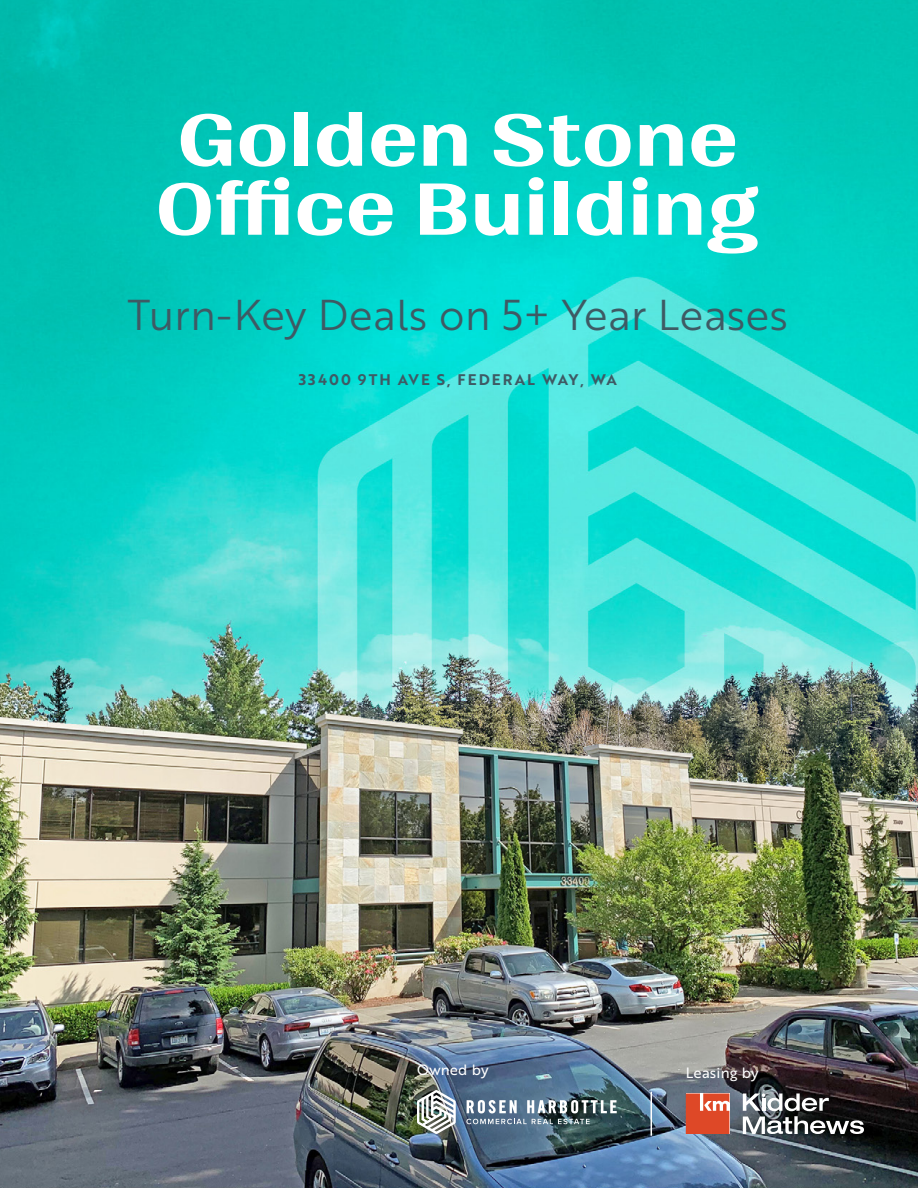
<style>
.page{position:relative;width:918px;height:1188px;background:#fff}
.page>*{position:absolute;margin:0;border:0;box-sizing:border-box;transform-origin:0 0}
.t1{font:500 87px/69px "Quilon";color:#fff}
.t2{font:42px "Brother 1816 Book";color:#3e5a64}
.t3{font:15px "Brother 1816 Bold";letter-spacing:.14em;color:#3e5a64}
.t4{font:14.55px "Brother 1816 Regular";letter-spacing:.01em;color:#fff}
</style>
<div class="page">
<img style="left:0;top:0;width:918px;height:1188px">
<svg style="left:743px;top:1093px;width:121px;height:41px"></svg>
<svg style="left:686px;top:1093px;width:43px;height:41px;background:#e25e41"></svg>
<svg style="left:467px;top:1100px;width:50px;height:13px"></svg>
<svg style="left:527px;top:1100px;width:90px;height:13px"></svg>
<svg style="left:466px;top:1119px;width:124px;height:5px"></svg>
<svg style="left:417px;top:1090px;width:39px;height:44px"></svg>
<hr style="left:651px;top:1092px;width:1px;height:44px;background:#fff">
<p class="t1" style="left:156px;top:106px;width:605px">Golden Stone<br>Office Building</p>
<p class="t2" style="left:128px;top:284px;width:662px">Turn-Key Deals on 5+ Year Leases</p>
<p class="t3" style="left:299px;top:368px;width:320px">33400 9TH AVE S, FEDERAL WAY, WA</p>
<p class="t4" style="left:417px;top:1059px;width:73px">Owned by</p>
<p class="t4" style="left:686px;top:1062px;width:74px">Leasing by</p>
</div>
